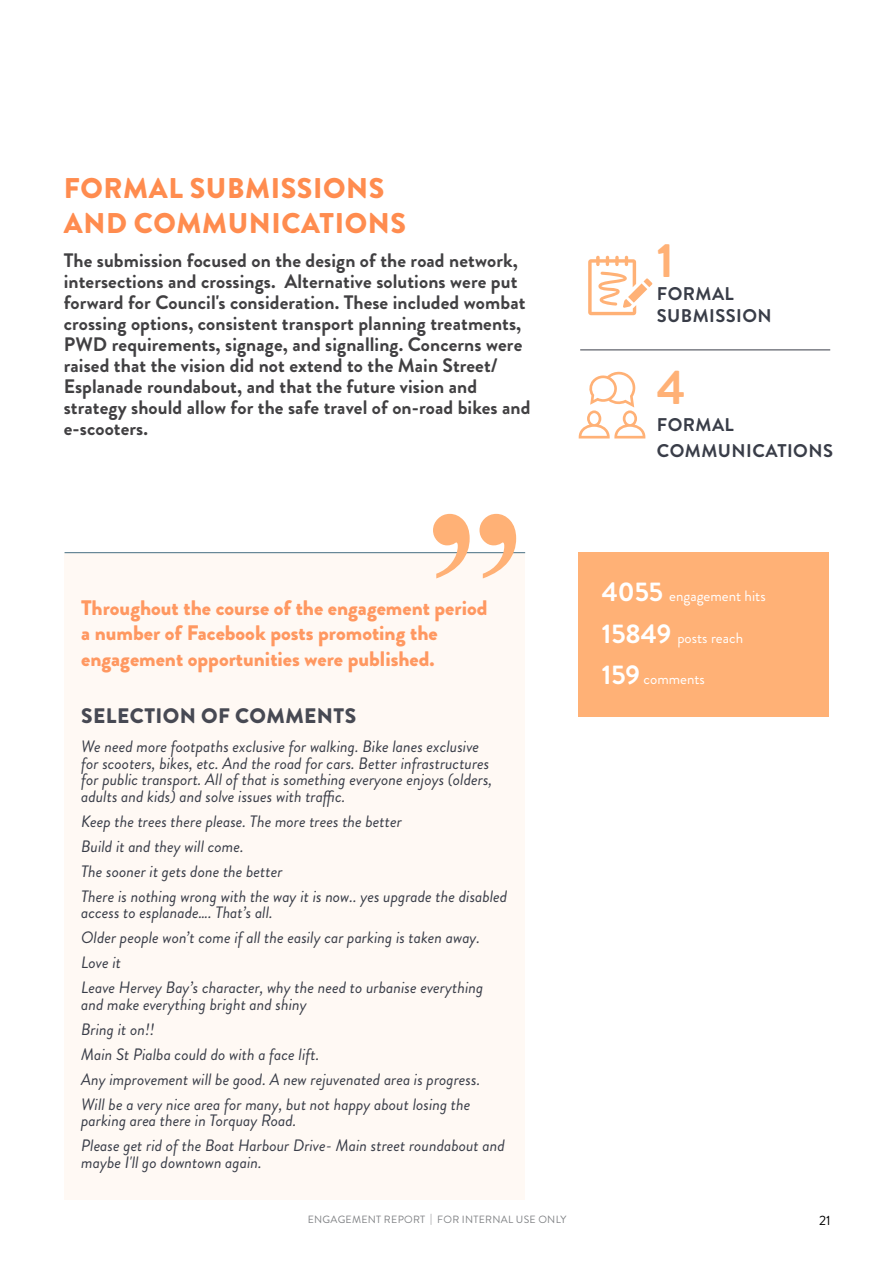
<style>
.page{position:relative;width:893px;height:1263px;background:#fff}
.page>*{position:absolute;margin:0;border:0;box-sizing:border-box;transform-origin:0 0}
.BODY{font:700 198px "Times New Roman";color:#ffb176}
.BODY_INTRO{font:700 48.15px "Brandon Grotesque";color:#ffb176}
.INTRO_PARA{font:900 28.5px/34.5px "Brandon Grotesque";letter-spacing:.02em;color:#ff8c4f}
.Body{font:900 21px/25.2px "Brandon Grotesque";color:#ff9861}
.Body-2{font:900 21px "Brandon Grotesque";letter-spacing:.02em;color:#474953}
.BODY_INTRO-2{font:700 19.5px/21px "Brandon Grotesque";letter-spacing:.005em;color:#414042}
.BODY_INTRO-3{font:700 18.3px "Brandon Grotesque";letter-spacing:.025em;color:#393d48}
.CALL_OUT_2{font:italic 16.5px/16.5px "Brandon Grotesque";color:#393d48}
.Body-3{font:15px "Brandon Grotesque";color:#fff}
.t1{font:13.5px "Brandon Grotesque";color:#000}
.t2{font:10.5px "Brandon Grotesque";letter-spacing:.025em;color:#808285}
.s1{font-weight:700;font-size:27px}
</style>
<div class="page">
<div style="left:64px;top:552px;width:461px;height:647px;background:#fff9f4"></div>
<hr style="left:65px;top:552px;width:460px;height:1px;background:#466f84">
<div style="left:579px;top:552px;width:250px;height:165px;background:#ffb176"></div>
<svg style="left:579px;top:371px;width:66px;height:67px"></svg>
<hr style="left:580px;top:350px;width:250px;height:1px;background:#393d48">
<svg style="left:588px;top:256px;width:64px;height:59px"></svg>
<p class="INTRO_PARA" style="left:64px;top:171px;width:343px">FORMAL SUBMISSIONS<br>AND COMMUNICATIONS</p>
<p class="BODY_INTRO-2" style="left:64px;top:250px;width:468px">The submission focused on the design of the road network, intersections and crossings. Alternative solutions were put forward for Council's consideration. These included wombat crossing options, consistent transport planning treatments, PWD requirements, signage, and signalling. Concerns were raised that the vision did not extend to the Main Street/ Esplanade roundabout, and that the future vision and strategy should allow for the safe travel of on-road bikes and e-scooters.</p>
<p class="BODY" style="left:524px;top:647px;width:100px;rotate:-180deg">“</p>
<p class="Body" style="left:81px;top:595px;width:408px">Throughout the course of the engagement period a number of Facebook posts promoting the engagement opportunities were published.</p>
<p class="Body-2" style="left:81px;top:701px;width:276px">SELECTION OF COMMENTS</p>
<p class="CALL_OUT_2" style="left:81px;top:738px;width:413px">We need more footpaths exclusive for walking. Bike lanes exclusive for scooters, bikes, etc. And the road for cars. Better infrastructures for public transport. All of that is something everyone enjoys (olders, adults and kids) and solve issues with traffic.</p>
<p class="CALL_OUT_2" style="left:81px;top:813px;width:322px">Keep the trees there please. The more trees the better</p>
<p class="CALL_OUT_2" style="left:81px;top:838px;width:164px">Build it and they will come.</p>
<p class="CALL_OUT_2" style="left:81px;top:863px;width:203px">The sooner it gets done the better</p>
<p class="CALL_OUT_2" style="left:81px;top:888px;width:428px">There is nothing wrong with the way it is now.. yes upgrade the disabled access to esplanade…. That’s all.</p>
<p class="CALL_OUT_2" style="left:81px;top:929px;width:400px">Older people won’t come if all the easily car parking is taken away.</p>
<p class="CALL_OUT_2" style="left:81px;top:954px;width:41px">Love it</p>
<p class="CALL_OUT_2" style="left:81px;top:979px;width:404px">Leave Hervey Bay’s character, why the need to urbanise everything and make everything bright and shiny</p>
<p class="CALL_OUT_2" style="left:81px;top:1021px;width:75px">Bring it on!!</p>
<p class="CALL_OUT_2" style="left:81px;top:1046px;width:240px">Main St Pialba could do with a face lift.</p>
<p class="CALL_OUT_2" style="left:81px;top:1071px;width:401px">Any improvement will be good. A new rejuvenated area is progress.</p>
<p class="CALL_OUT_2" style="left:81px;top:1096px;width:391px">Will be a very nice area for many, but not happy about losing the parking area there in Torquay Road.</p>
<p class="CALL_OUT_2" style="left:81px;top:1137px;width:425px">Please get rid of the Boat Harbour Drive- Main street roundabout and maybe I'll go downtown again.</p>
<p class="BODY_INTRO" style="left:657px;top:227px;width:19px">1</p>
<p class="BODY_INTRO-3" style="left:657px;top:281px;width:79px">FORMAL</p>
<p class="BODY_INTRO-3" style="left:657px;top:303px;width:116px">SUBMISSION</p>
<p class="BODY_INTRO" style="left:657px;top:354px;width:30px">4</p>
<p class="BODY_INTRO-3" style="left:657px;top:411px;width:79px">FORMAL</p>
<p class="BODY_INTRO-3" style="left:657px;top:438px;width:178px">COMMUNICATIONS</p>
<p class="Body-3" style="left:602px;top:586px;width:165px"><span class="s1">4055</span> engagement hits</p>
<p class="Body-3" style="left:602px;top:627px;width:143px"><span class="s1">15849</span> posts reach</p>
<p class="Body-3" style="left:602px;top:669px;width:105px"><span class="s1">159</span> comments</p>
<p class="t2" style="left:308px;top:1212px;width:260px">ENGAGEMENT REPORT | FOR INTERNAL USE ONLY</p>
<p class="t1" style="left:819px;top:1211px;width:13px">21</p>
</div>
